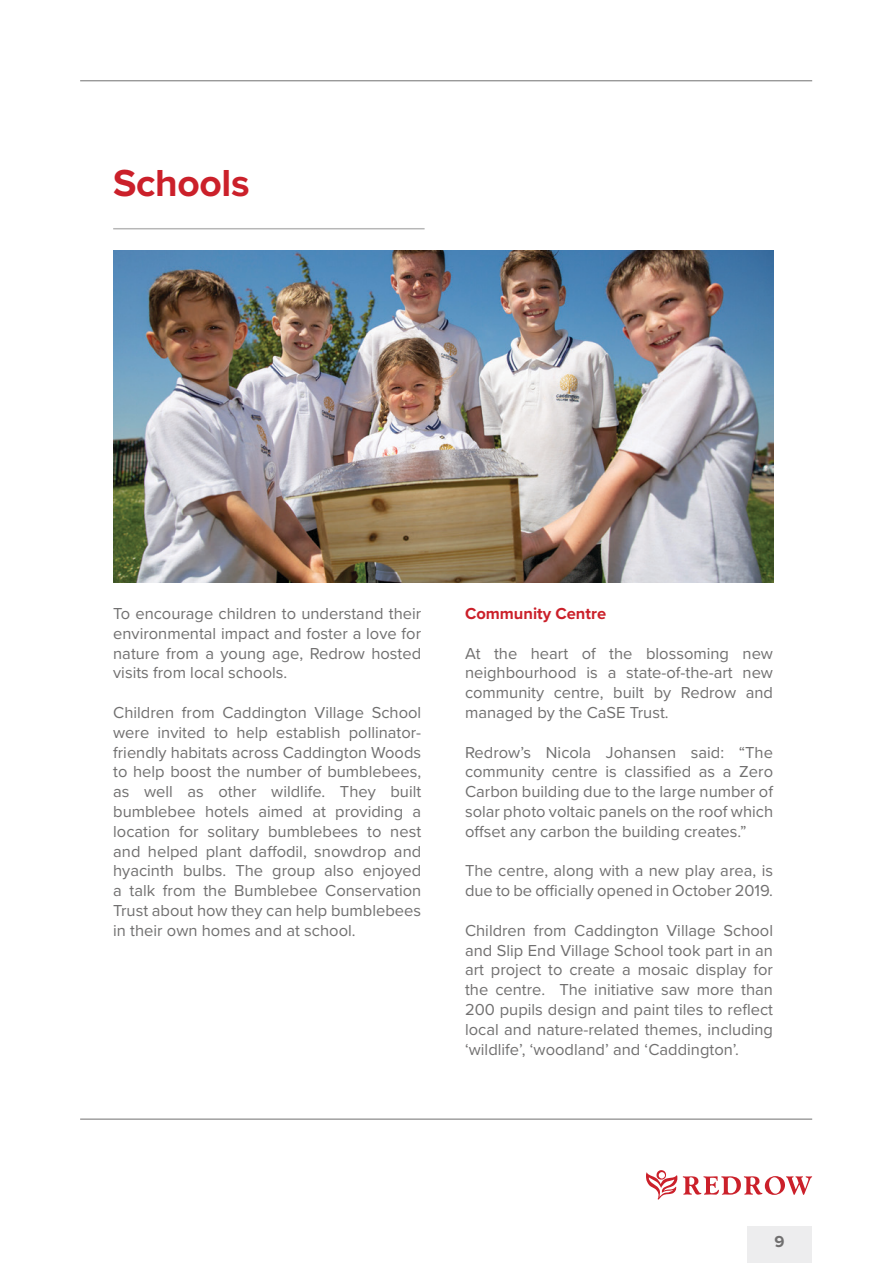
<style>
.page{position:relative;width:893px;height:1263px;background:#fff}
.page>*{position:absolute;margin:0;border:0;box-sizing:border-box;transform-origin:0 0}
.t1{font:700 39px "Proxima Nova";letter-spacing:-.01em;color:#cb202a}
.t2{font:16.5px/19.8px "Proxima Nova";color:#717070;text-align:justify}
.t3{font:700 16.5px "Proxima Nova";color:#cb202a}
.t4{font:700 16.5px "Proxima Nova";color:#717070}
</style>
<div class="page">
<svg style="left:646px;top:1170px;width:166px;height:29px"></svg>
<hr style="left:80px;top:1119px;width:732px;height:1px;background:#717070">
<hr style="left:80px;top:81px;width:732px;height:1px;background:#717070">
<div style="left:747px;top:1226px;width:65px;height:37px;background:#ededee"></div>
<hr style="left:113px;top:228px;width:312px;height:1px;background:#b7b7b7">
<img style="left:113px;top:251px;width:660px;height:332px">
<p class="t1" style="left:113px;top:154px;width:138px">Schools</p>
<p class="t2" style="left:113px;top:603px;width:310px">To encourage children to understand their environmental impact and foster a love for nature from a young age, Redrow hosted visits from local schools.</p>
<p class="t2" style="left:113px;top:702px;width:310px">Children from Caddington Village School were invited to help establish pollinator&shy;friendly habitats across Caddington Woods to help boost the number of bumblebees, as well as other wildlife. They built bumblebee hotels aimed at providing a location for solitary bumblebees to nest and helped plant daffodil, snowdrop and hyacinth bulbs. The group also enjoyed a talk from the Bumblebee Conservation Trust about how they can help bumblebees in their own homes and at school.</p>
<p class="t3" style="left:465px;top:601px;width:143px">Community Centre</p>
<p class="t2" style="left:465px;top:642px;width:310px">At the heart of the blossoming new neighbourhood is a state-of-the-art new community centre, built by Redrow and managed by the CaSE Trust.</p>
<p class="t2" style="left:465px;top:741px;width:310px">Redrow’s Nicola Johansen said: “The community centre is classified as a Zero Carbon building due to the large number of solar photo voltaic panels on the roof which offset any carbon the building creates.”</p>
<p class="t2" style="left:465px;top:860px;width:310px">The centre, along with a new play area, is due to be officially opened in October 2019.</p>
<p class="t2" style="left:465px;top:920px;width:310px">Children from Caddington Village School and Slip End Village School took part in an art project to create a mosaic display for the centre. The initiative saw more than 200 pupils design and paint tiles to reflect local and nature-related themes, including ‘wildlife’, ‘woodland’ and ‘Caddington’.</p>
<p class="t4" style="left:775px;top:1229px;width:12px">9</p>
</div>
